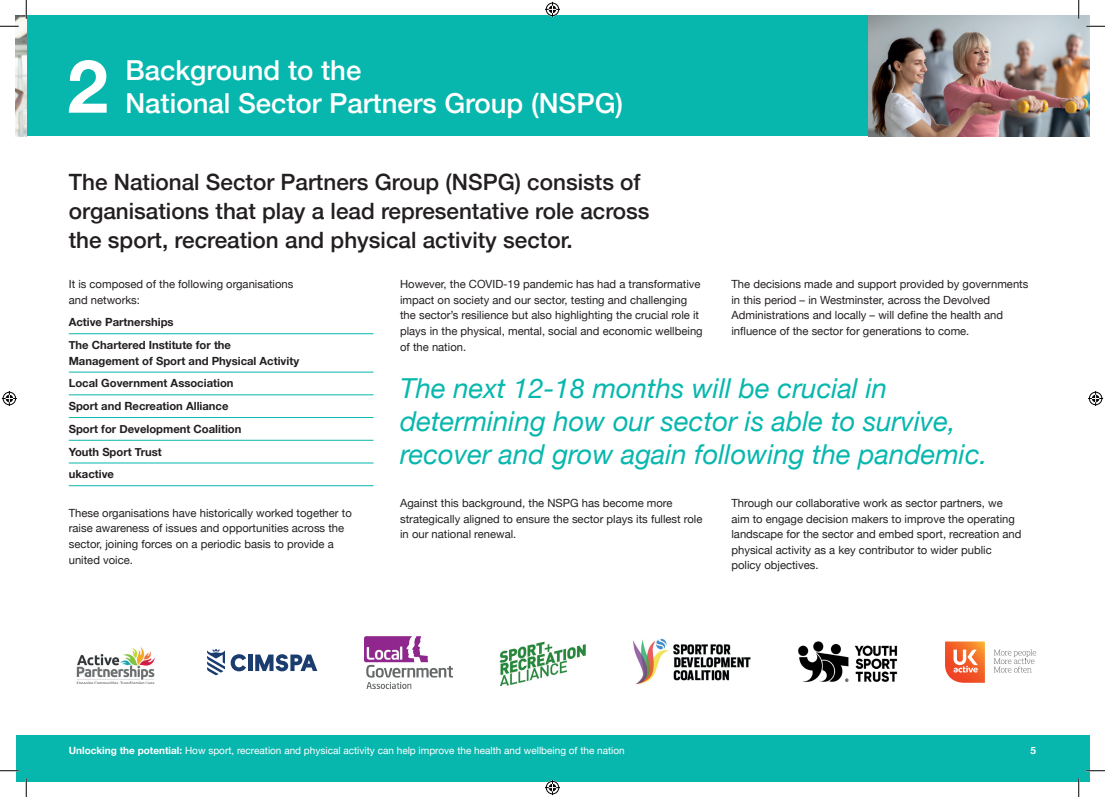
<style>
.page{position:relative;width:1105px;height:797px;background:#fff}
.page>*{position:absolute;margin:0;border:0;box-sizing:border-box;transform-origin:0 0}
.t1{font:700 73.75px "Helvetica Neue";color:#fff}
.t2{font:italic 27.5px/33px "Helvetica Neue";color:#07b7ae}
.t3{font:500 27.5px/33px "Helvetica Neue";color:#fff}
.t4{font:500 22.5px/28.8px "Helvetica Neue";color:#231f20}
.t5{font:11.25px/15.6px "Helvetica Neue";color:#231f20}
.t6{font:700 11.25px/22.8px "Helvetica Neue";color:#231f20}
.t7{font:10px "Helvetica Neue";color:#fff}
.t8{font:700 10px "Helvetica Neue";color:#fff}
.s1{font-weight:700}
</style>
<div class="page">
<img style="left:798px;top:641px;width:99px;height:41px">
<div style="left:16px;top:16px;width:1073px;height:120px;background:#07b7ae"></div>
<div style="left:16px;top:735px;width:1073px;height:46px;background:#07b7ae"></div>
<hr style="left:69px;top:333px;width:304px;height:1px;background:#07b7ae">
<hr style="left:69px;top:372px;width:304px;height:1px;background:#07b7ae">
<hr style="left:69px;top:394px;width:304px;height:1px;background:#07b7ae">
<hr style="left:69px;top:417px;width:304px;height:1px;background:#07b7ae">
<hr style="left:69px;top:440px;width:304px;height:1px;background:#07b7ae">
<hr style="left:69px;top:462px;width:304px;height:1px;background:#07b7ae">
<hr style="left:69px;top:485px;width:304px;height:1px;background:#07b7ae">
<img style="left:868px;top:16px;width:221px;height:120px">
<img style="left:76px;top:647px;width:79px;height:37px">
<hr style="left:248px;top:654px;width:4px;height:17px;background:#1b3c6f">
<svg style="left:231px;top:654px;width:15px;height:17px"></svg>
<svg style="left:255px;top:654px;width:62px;height:17px"></svg>
<svg style="left:207px;top:649px;width:18px;height:26px"></svg>
<svg style="left:994px;top:649px;width:42px;height:23px"></svg>
<svg style="left:945px;top:641px;width:40px;height:41px;background:#f48052"></svg>
<img style="left:364px;top:636px;width:88px;height:52px">
<img style="left:633px;top:638px;width:117px;height:46px">
<img style="left:499px;top:641px;width:86px;height:44px">
<img style="left:16px;top:16px;width:10px;height:120px">
<svg style="left:0;top:25px;width:19px;height:2px"></svg>
<svg style="left:1086px;top:25px;width:19px;height:2px"></svg>
<svg style="left:0;top:770px;width:19px;height:1px"></svg>
<svg style="left:1086px;top:770px;width:19px;height:1px"></svg>
<svg style="left:25px;top:0;width:2px;height:19px"></svg>
<svg style="left:25px;top:778px;width:2px;height:19px"></svg>
<svg style="left:1078px;top:0;width:1px;height:19px"></svg>
<svg style="left:1078px;top:778px;width:1px;height:19px"></svg>
<svg style="left:545px;top:2px;width:15px;height:15px"></svg>
<svg style="left:545px;top:780px;width:15px;height:15px"></svg>
<svg style="left:2px;top:391px;width:15px;height:15px"></svg>
<svg style="left:1088px;top:391px;width:15px;height:15px"></svg>
<h1 class="t1" style="left:67px;top:28px;width:42px">2</h1>
<h2 class="t3" style="left:125px;top:51px;width:499px">Background to the<br>National Sector Partners Group (NSPG)</h2>
<h3 class="t4" style="left:69px;top:166px;width:582px">The National Sector Partners Group (NSPG) consists of organisations that play a lead representative role across the sport, recreation and physical activity sector.</h3>
<p class="t5" style="left:69px;top:277px;width:226px">It is composed of the following organisations and networks:</p>
<p class="t6" style="left:69px;top:311px;width:164px">Active Partnerships<br>The Chartered Institute for the</p>
<p class="t6" style="left:69px;top:349px;width:232px">Management of Sport and Physical Activity<br>Local Government Association<br>Sport and Recreation Alliance<br>Sport for Development Coalition<br>Youth Sport Trust<br>ukactive</p>
<p class="t5" style="left:69px;top:505px;width:285px">These organisations have historically worked together to raise awareness of issues and opportunities across the sector, joining forces on a periodic basis to provide a united voice.</p>
<p class="t5" style="left:400px;top:277px;width:304px">However, the COVID-19 pandemic has had a transformative impact on society and our sector, testing and challenging the sector’s resilience but also highlighting the crucial role it plays in the physical, mental, social and economic wellbeing of the nation.</p>
<p class="t5" style="left:731px;top:277px;width:298px">The decisions made and support provided by governments in this period – in Westminster, across the Devolved Administrations and locally – will define the health and influence of the sector for generations to come.</p>
<h2 class="t2" style="left:400px;top:373px;width:589px">The next 12-18 months will be crucial in determining how our sector is able to survive, recover and grow again following the pandemic.</h2>
<p class="t5" style="left:400px;top:495px;width:304px">Against this background, the NSPG has become more strategically aligned to ensure the sector plays its fullest role in our national renewal.</p>
<p class="t5" style="left:731px;top:495px;width:291px">Through our collaborative work as sector partners, we aim to engage decision makers to improve the operating landscape for the sector and embed sport, recreation and physical activity as a key contributor to wider public policy objectives.</p>
<p class="t7" style="left:69px;top:743px;width:557px"><span class="s1">Unlocking the potential:</span> How sport, recreation and physical activity can help improve the health and wellbeing of the nation</p>
<p class="t8" style="left:1031px;top:742px;width:7px">5</p>
</div>
